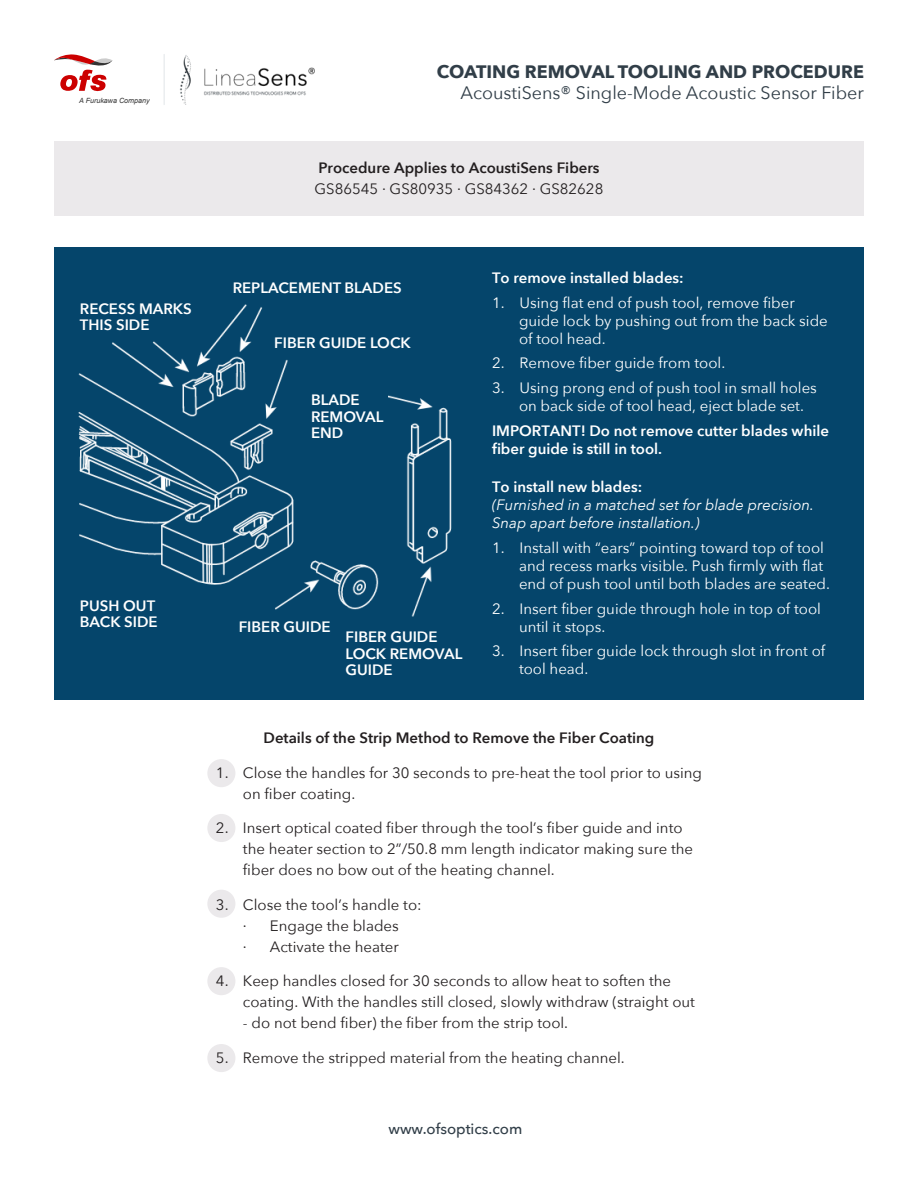
<style>
.page{position:relative;width:918px;height:1188px;background:#fff}
.page>*{position:absolute;margin:0;border:0;box-sizing:border-box;transform-origin:0 0}
.t1{font:18px "Avenir Next";color:#313e48}
.t2{font:700 18px "Avenir Next";color:#313e48}
.t3{font:15px/21px "Avenir Next";color:#231f20}
.t4{font:15px/18px "Avenir Next";color:#fff}
.t5{font:600 15px/16.5px "Avenir Next";color:#fff}
.t6{font:600 15px "Avenir Next";color:#231f20}
.t7{font:italic 15px/18px "Avenir Next";color:#fff}
.t8{font:500 15px "Avenir Next";color:#313e48}
.t9{font:italic 7.2px "Arial";color:#333}
</style>
<div class="page">
<div style="left:54px;top:248px;width:810px;height:452px;background:#05456b"></div>
<div style="left:207px;top:1044px;width:28px;height:28px;background:#ebe9eb;border-radius:50%"></div>
<svg style="left:54px;top:54px;width:59px;height:38px"></svg>
<hr style="left:164px;top:54px;width:1px;height:51px;background:#e1e5e8">
<img style="left:180px;top:55px;width:135px;height:50px">
<img style="left:78px;top:304px;width:374px;height:313px">
<div style="left:80px;top:282px;width:125px;height:57px;background:#05456b"></div>
<div style="left:80px;top:596px;width:113px;height:36px;background:#05456b"></div>
<div style="left:274px;top:333px;width:185px;height:20px;background:#05456b"></div>
<div style="left:311px;top:390px;width:77px;height:89px;background:#05456b"></div>
<div style="left:207px;top:967px;width:28px;height:28px;background:#ebe9eb;border-radius:50%"></div>
<div style="left:207px;top:890px;width:28px;height:28px;background:#ebe9eb;border-radius:50%"></div>
<div style="left:207px;top:814px;width:28px;height:28px;background:#ebe9eb;border-radius:50%"></div>
<div style="left:207px;top:759px;width:28px;height:28px;background:#ebe9eb;border-radius:50%"></div>
<div style="left:54px;top:142px;width:810px;height:74px;background:#ebe9eb"></div>
<p class="t9" style="left:79px;top:96px;width:72px">A Furukawa Company</p>
<p class="t2" style="left:437px;top:56px;width:429px">COATING REMOVAL TOOLING AND PROCEDURE</p>
<p class="t1" style="left:460px;top:78px;width:405px">AcoustiSens® Single-Mode Acoustic Sensor Fiber</p>
<p class="t6" style="left:318px;top:155px;width:283px">Procedure Applies to AcoustiSens Fibers</p>
<p class="t3" style="left:315px;top:178px;width:290px">GS86545 ∙ GS80935 ∙ GS84362 ∙ GS82628</p>
<p class="t5" style="left:80px;top:300px;width:113px">RECESS MARKS<br>THIS SIDE</p>
<p class="t5" style="left:80px;top:597px;width:79px">PUSH OUT<br>BACK SIDE</p>
<p class="t5" style="left:233px;top:279px;width:171px">REPLACEMENT BLADES</p>
<p class="t5" style="left:274px;top:334px;width:138px">FIBER GUIDE LOCK</p>
<p class="t5" style="left:311px;top:391px;width:74px">BLADE<br>REMOVAL<br>END</p>
<p class="t5" style="left:239px;top:618px;width:94px">FIBER GUIDE</p>
<p class="t5" style="left:346px;top:628px;width:118px">FIBER GUIDE<br>LOCK REMOVAL<br>GUIDE</p>
<p class="t5" style="left:492px;top:269px;width:193px">To remove installed blades:</p>
<p class="t4" style="left:519px;top:293px;width:310px;text-indent:-27px">1. Using flat end of push tool, remove fiber guide lock by pushing out from the back side of tool head.</p>
<p class="t4" style="left:492px;top:354px;width:235px">2. Remove fiber guide from tool.</p>
<p class="t4" style="left:519px;top:378px;width:299px;text-indent:-27px">3. Using prong end of push tool in small holes on back side of tool head, eject blade set.</p>
<p class="t5" style="left:492px;top:421px;width:339px;line-height:18px">IMPORTANT! Do not remove cutter blades while fiber guide is still in tool.</p>
<p class="t5" style="left:492px;top:478px;width:152px">To install new blades:</p>
<p class="t7" style="left:492px;top:495px;width:324px">(Furnished in a matched set for blade precision.<br>Snap apart before installation.)</p>
<p class="t4" style="left:519px;top:538px;width:313px;text-indent:-27px">1. Install with “ears” pointing toward top of tool and recess marks visible. Push firmly with flat end of push tool until both blades are seated.</p>
<p class="t4" style="left:519px;top:599px;width:304px;text-indent:-27px">2. Insert fiber guide through hole in top of tool until it stops.</p>
<p class="t4" style="left:519px;top:642px;width:308px;text-indent:-27px">3. Insert fiber guide lock through slot in front of tool head.</p>
<p class="t6" style="left:264px;top:725px;width:392px">Details of the Strip Method to Remove the Fiber Coating</p>
<p class="t3" style="left:243px;top:762px;width:461px;text-indent:-27px">1. Close the handles for 30 seconds to pre-heat the tool prior to using on fiber coating.</p>
<p class="t3" style="left:243px;top:817px;width:452px;text-indent:-27px">2. Insert optical coated fiber through the tool’s fiber guide and into the heater section to 2”/50.8 mm length indicator making sure the fiber does no bow out of the heating channel.</p>
<p class="t3" style="left:216px;top:894px;width:207px;text-align:center">3. Close the tool’s handle to: · Engage the blades<br>· Activate the heater</p>
<p class="t3" style="left:243px;top:970px;width:454px;text-indent:-27px">4. Keep handles closed for 30 seconds to allow heat to soften the coating. With the handles still closed, slowly withdraw (straight out</p>
<p class="t3" style="left:243px;top:1012px;width:327px">- do not bend fiber) the fiber from the strip tool.</p>
<p class="t3" style="left:216px;top:1047px;width:410px">5. Remove the stripped material from the heating channel.</p>
<p class="t8" style="left:388px;top:1116px;width:135px">www.ofsoptics.com</p>
</div>
